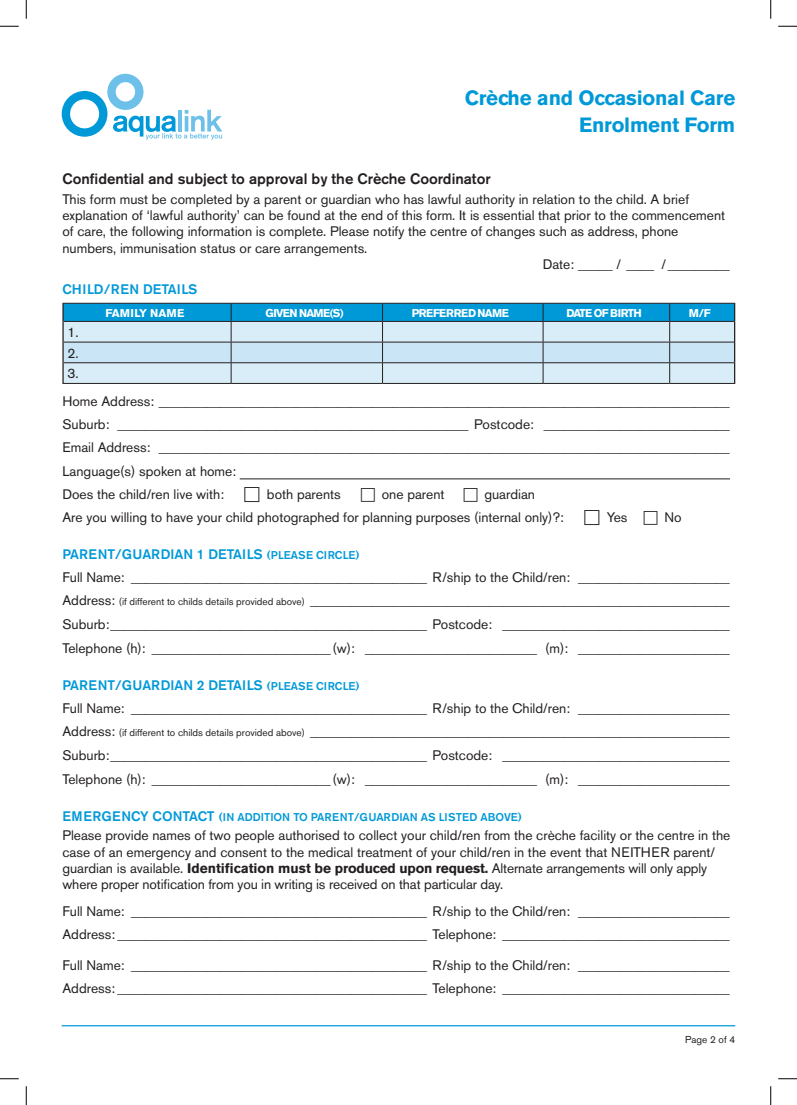
<style>
.page{position:relative;width:797px;height:1105px;background:#fff}
.page>*{position:absolute;margin:0;border:0;box-sizing:border-box;transform-origin:0 0}
.t1{font:700 20.5px/26.9px "Akzidenz Grotesk BE";letter-spacing:-.01em;color:#0099d8;text-align:right}
.t2{font:500 15px "Akzidenz Grotesk BE";color:#231f20}
.t3{font:13.75px/23.6px "Akzidenz Grotesk BE";color:#231f20}
.t4{font:500 13.75px "Akzidenz Grotesk BE";color:#0099d8}
.t5{font:500 11.25px "Akzidenz Grotesk BE";color:#0099d8}
.t6{font:700 11.25px "Akzidenz Grotesk BE";letter-spacing:-.07em;color:#fff}
.t7{font:700 11.25px "Akzidenz Grotesk BE";letter-spacing:-.03em;color:#fff}
.t8{font:700 11.25px "Akzidenz Grotesk BE";color:#fff}
.t9{font:10px "Akzidenz Grotesk BE";color:#231f20}
.s1{font-weight:500;color:#0099d8}
.s2{font-weight:500;font-size:11.25px;color:#0099d8}
.s3{font-size:10px}
.s4{font-size:13.75px}
.s5{font-weight:700}
</style>
<div class="page">
<svg style="left:62px;top:74px;width:160px;height:66px"></svg>
<hr style="left:62px;top:1025px;width:673px;height:1px;background:#0099d8">
<hr style="left:240px;top:479px;width:495px;height:1px;background:#231f20">
<hr style="left:62px;top:383px;width:169px;height:1px;background:#231f20">
<hr style="left:231px;top:383px;width:151px;height:1px;background:#231f20">
<hr style="left:382px;top:383px;width:161px;height:1px;background:#231f20">
<hr style="left:543px;top:383px;width:126px;height:1px;background:#231f20">
<hr style="left:669px;top:383px;width:66px;height:1px;background:#231f20">
<svg style="left:62px;top:303px;width:673px;height:80px;background:#9dcde4"></svg>
<div style="left:730px;top:440px;width:27px;height:64px;background:#fff"></div>
<svg style="left:0;top:25px;width:19px;height:2px"></svg>
<svg style="left:778px;top:25px;width:19px;height:2px"></svg>
<svg style="left:0;top:1078px;width:19px;height:1px"></svg>
<svg style="left:778px;top:1078px;width:19px;height:1px"></svg>
<svg style="left:25px;top:0;width:2px;height:19px"></svg>
<svg style="left:25px;top:1086px;width:2px;height:19px"></svg>
<svg style="left:770px;top:0;width:1px;height:19px"></svg>
<svg style="left:770px;top:1086px;width:1px;height:19px"></svg>
<h1 class="t1" style="left:465px;top:85px;width:272px">Crèche and Occasional Care<br>Enrolment Form</h1>
<p class="t2" style="left:62px;top:170px;width:430px">Confidential and subject to approval by the Crèche Coordinator</p>
<p class="t3" style="left:62px;top:187px;width:628px">This form must be completed by a parent or guardian who has lawful authority in relation to the child. A brief</p>
<p class="t3" style="left:62px;top:203px;width:664px">explanation of ‘lawful authority’ can be found at the end of this form. It is essential that prior to the commencement</p>
<p class="t3" style="left:62px;top:220px;width:617px">of care, the following information is complete. Please notify the centre of changes such as address, phone</p>
<p class="t3" style="left:62px;top:236px;width:306px">numbers, immunisation status or care arrangements.</p>
<p class="t3" style="left:542px;top:253px;width:188px">Date: _____ / ____ /_________</p>
<p class="t4" style="left:62px;top:281px;width:137px">CHILD/REN DETAILS</p>
<p class="t8" style="left:105px;top:306px;width:81px">FAMILY NAME</p>
<p class="t6" style="left:265px;top:306px;width:80px">GIVEN NAME(S)</p>
<p class="t7" style="left:412px;top:306px;width:99px">PREFERRED NAME</p>
<p class="t6" style="left:566px;top:306px;width:77px">DATE OF BIRTH</p>
<p class="t7" style="left:689px;top:306px;width:23px">M/F</p>
<p class="t3" style="left:67px;top:322px;width:13px;line-height:20.6px;text-align:justify">1.<br>2.<br>3.</p>
<p class="t3" style="left:62px;top:389px;width:668px">Home Address: ___________________________________________________________________________________ Suburb: ___________________________________________________ Postcode: ___________________________ Email Address: ___________________________________________________________________________________ Language(s) spoken at home:<br>Does the child/ren live with:</p>
<p class="t3" style="left:62px;top:482px;width:503px;text-indent:422px">guardian<br>Are you willing to have your child photographed for planning purposes (internal only)?:</p>
<p class="t3" style="left:267px;top:482px;width:75px">both parents</p>
<p class="t3" style="left:382px;top:482px;width:64px">one parent</p>
<p class="t3" style="left:607px;top:506px;width:22px">Yes</p>
<p class="t3" style="left:664px;top:506px;width:19px">No</p>
<p class="t3" style="left:62px;top:542px;width:668px"><span class="s1">PARENT/GUARDIAN 1 DETAILS</span> <span class="s2">(PLEASE CIRCLE)<br></span>Full Name: ___________________________________________ R/ship to the Child/ren: ______________________ Address: <span class="s3">(if different to childs details provided above)</span> _____________________________________________________________ Suburb:______________________________________________ Postcode: _________________________________ Telephone (h): __________________________ (w): _________________________ (m): ______________________</p>
<p class="t3" style="left:62px;top:673px;width:668px"><span class="s1">PARENT/GUARDIAN 2 DETAILS</span> <span class="s2">(PLEASE CIRCLE)<br></span>Full Name: ___________________________________________ R/ship to the Child/ren: ______________________ Address: <span class="s3">(if different to childs details provided above)</span> _____________________________________________________________ Suburb:______________________________________________ Postcode: _________________________________ Telephone (h): __________________________ (w): _________________________ (m): ______________________</p>
<p class="t5" style="left:62px;top:810px;width:461px"><span class="s4">EMERGENCY CONTACT</span> (IN ADDITION TO PARENT/GUARDIAN AS LISTED ABOVE)</p>
<p class="t3" style="left:62px;top:827px;width:669px;line-height:16.2px">Please provide names of two people authorised to collect your child/ren from the crèche facility or the centre in the case of an emergency and consent to the medical treatment of your child/ren in the event that NEITHER parent/ guardian is available. <span class="s5">Identification must be produced upon request.</span> Alternate arrangements will only apply where proper notification from you in writing is received on that particular day.</p>
<p class="t3" style="left:62px;top:899px;width:668px">Full Name: ___________________________________________ R/ship to the Child/ren: ______________________<br>Address: _____________________________________________ Telephone: _________________________________</p>
<p class="t3" style="left:62px;top:953px;width:668px">Full Name: ___________________________________________ R/ship to the Child/ren: ______________________<br>Address: _____________________________________________ Telephone: _________________________________</p>
<p class="t9" style="left:685px;top:1033px;width:51px">Page 2 of 4</p>
</div>
